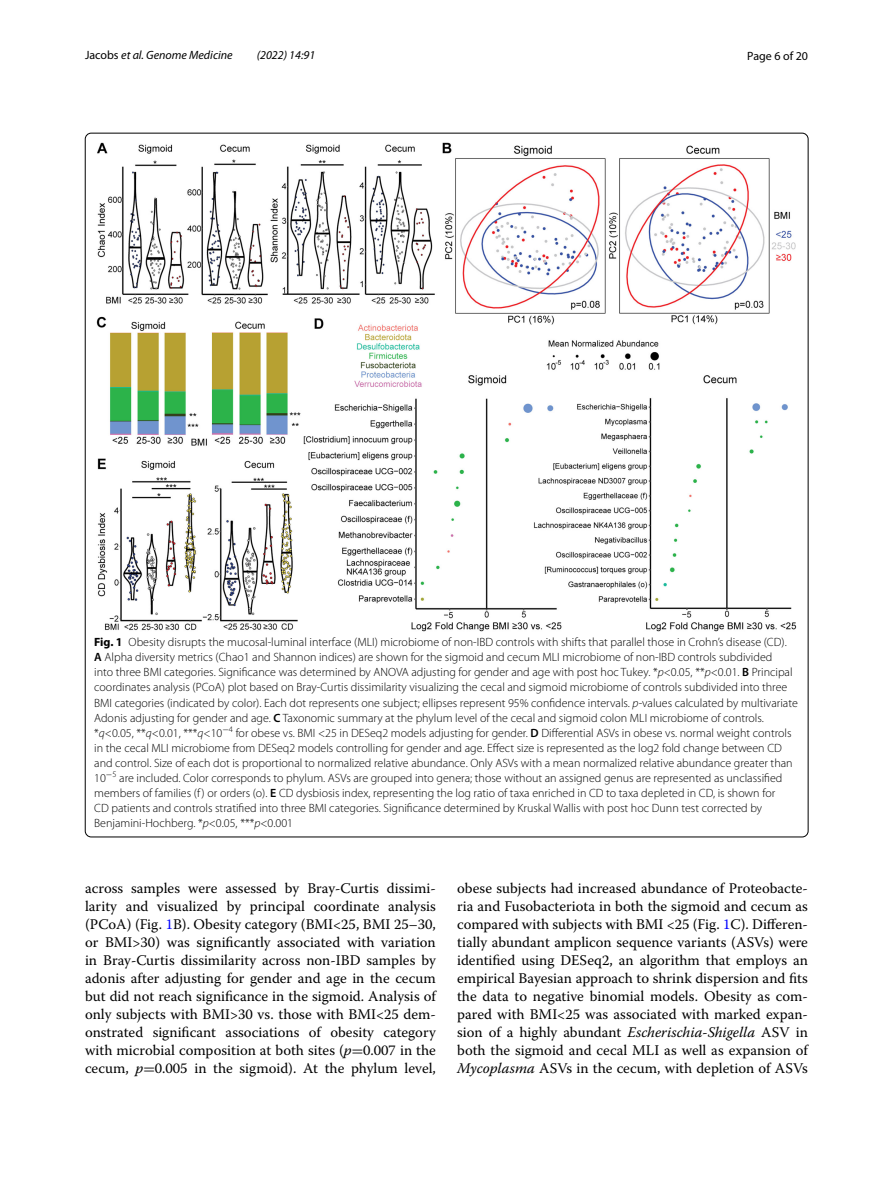
<style>
.page{position:relative;width:893px;height:1187px;background:#fff}
.page>*{position:absolute;margin:0;border:0;box-sizing:border-box;transform-origin:0 0}
.t1{font:14.7px/18px "Warnock Pro";color:#000;text-align:justify}
.t2{font:300 12px/15px "Myriad Pro";color:#000}
.t3{font:italic 12px "Myriad Pro";color:#000}
.t4{font:12px "Myriad Pro";color:#000}
.s1{font-style:normal}
.s2{font-weight:700}
.s3{font-weight:600}
.s4{font-style:italic}
.s5{color:#00f}
.s6{font-family:"MTSY"}
</style>
<div class="page">
<img style="left:96px;top:142px;width:701px;height:489px">
<p class="t3" style="left:85px;top:48px;width:149px"><span class="s1">Jacobs</span> et al. Genome Medicine</p>
<p class="t3" style="left:257px;top:48px;width:60px">(2022) 14:91</p>
<p class="t4" style="left:747px;top:48px;width:62px">Page 6 of 20</p>
<p class="t2" style="left:94px;top:635px;width:705px"><span class="s2">Fig. 1</span> Obesity disrupts the mucosal-luminal interface (MLI) microbiome of non-IBD controls with shifts that parallel those in Crohn’s disease (CD).<br><span class="s3">A</span> Alpha diversity metrics (Chao1 and Shannon indices) are shown for the sigmoid and cecum MLI microbiome of non-IBD controls subdivided<br>into three BMI categories. Significance was determined by ANOVA adjusting for gender and age with post hoc Tukey. *<span class="s4">p</span>&lt;0.05, **<span class="s4">p</span>&lt;0.01. <span class="s3">B</span> Principal coordinates analysis (PCoA) plot based on Bray-Curtis dissimilarity visualizing the cecal and sigmoid microbiome of controls subdivided into three BMI categories (indicated by color). Each dot represents one subject; ellipses represent 95% confidence intervals. <span class="s4">p</span>-values calculated by multivariate Adonis adjusting for gender and age. <span class="s3">C</span> Taxonomic summary at the phylum level of the cecal and sigmoid colon MLI microbiome of controls. *<span class="s4">q</span>&lt;0.05, **<span class="s4">q</span>&lt;0.01, ***<span class="s4">q</span>&lt;10<sup>−</sup><sup>4</sup> for obese vs. BMI &lt;25 in DESeq2 models adjusting for gender. <span class="s3">D</span> Differential ASVs in obese vs. normal weight controls in the cecal MLI microbiome from DESeq2 models controlling for gender and age. Effect size is represented as the log2 fold change between CD and control. Size of each dot is proportional to normalized relative abundance. Only ASVs with a mean normalized relative abundance greater than 10<sup>−</sup><sup>5</sup> are included. Color corresponds to phylum. ASVs are grouped into genera; those without an assigned genus are represented as unclassified members of families (f ) or orders (o). <span class="s3">E</span> CD dysbiosis index, representing the log ratio of taxa enriched in CD to taxa depleted in CD, is shown for<br>CD patients and controls stratified into three BMI categories. Significance determined by Kruskal Wallis with post hoc Dunn test corrected by Benjamini-Hochberg. *<span class="s4">p</span>&lt;0.05, ***<span class="s4">p</span>&lt;0.001</p>
<p class="t1" style="left:85px;top:879px;width:352px">across samples were assessed by Bray-Curtis dissimi&shy;larity and visualized by principal coordinate analysis (PCoA) (Fig. <span class="s5">1</span>B). Obesity category (BMI&lt;25, BMI 25–30, or BMI&gt;30) was significantly associated with variation in Bray-Curtis dissimilarity across non-IBD samples by adonis after adjusting for gender and age in the cecum but did not reach significance in the sigmoid. Analysis of only subjects with BMI&gt;30 vs. those with BMI&lt;25 dem&shy;onstrated significant associations of obesity category with microbial composition at both sites (<span class="s4">p</span><span class="s6">=</span>0.007 in the cecum, <span class="s4">p</span><span class="s6">=</span>0.005 in the sigmoid). At the phylum level,</p>
<p class="t1" style="left:457px;top:879px;width:352px">obese subjects had increased abundance of Proteobacte&shy;ria and Fusobacteriota in both the sigmoid and cecum as compared with subjects with BMI &lt;25 (Fig. <span class="s5">1</span>C). Differen&shy;tially abundant amplicon sequence variants (ASVs) were identified using DESeq2, an algorithm that employs an empirical Bayesian approach to shrink dispersion and fits the data to negative binomial models. Obesity as com&shy;pared with BMI&lt;25 was associated with marked expan&shy;sion of a highly abundant <span class="s4">Escherischia-Shigella</span> ASV in both the sigmoid and cecal MLI as well as expansion of <span class="s4">Mycoplasma</span> ASVs in the cecum, with depletion of ASVs</p>
</div>
